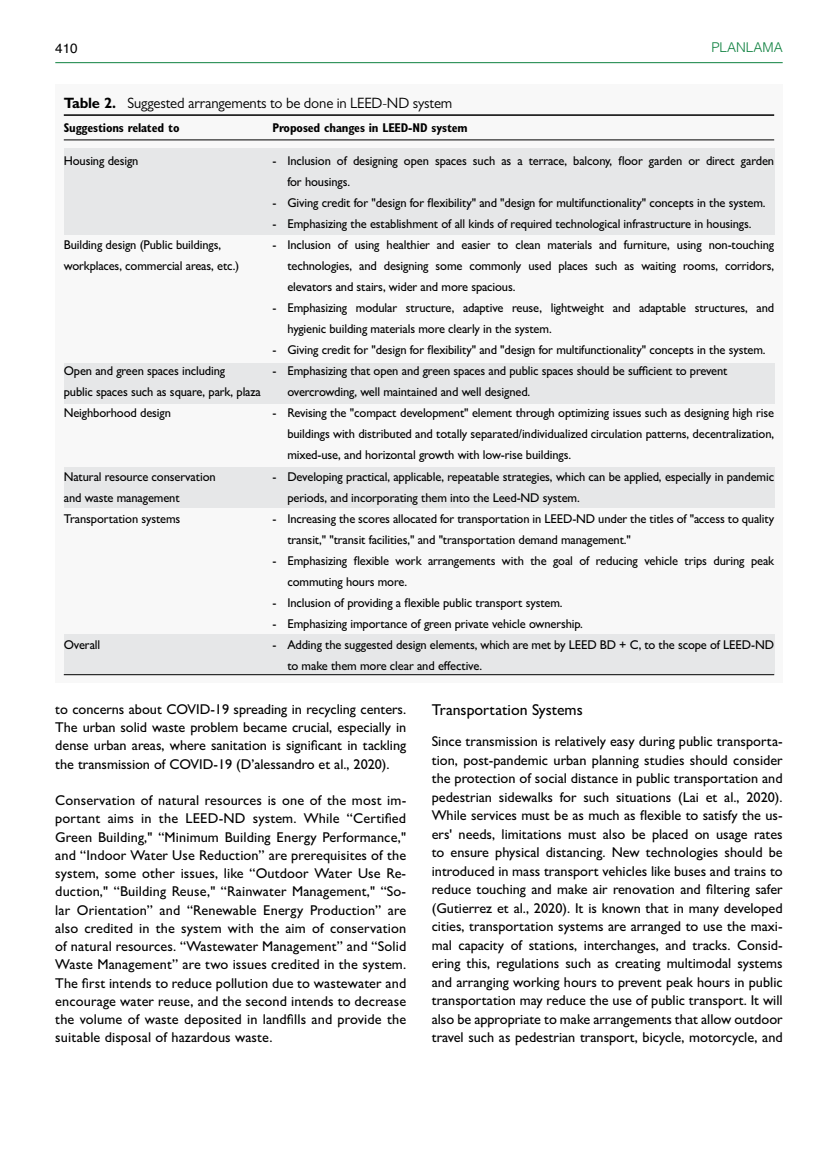
<style>
.page{position:relative;width:838px;height:1170px;background:#fff}
.page>*{position:absolute;margin:0;border:0;box-sizing:border-box;transform-origin:0 0}
.t1{font:500 15.75px "Gill Sans MT Pro";color:#000}
.t2{font:15px "Gill Sans MT Pro";letter-spacing:-.01em;color:#000}
.t3{font:500 14.25px/18.3px "Gill Sans MT Pro";color:#000;text-align:justify}
.t4{font:300 13.5px "Helvetica";color:#0f8140}
.t5{font:13.5px "Helvetica";color:#000}
.t6{font:500 12.75px/21px "Gill Sans MT Pro";letter-spacing:-.01em;color:#000}
.t7{font:700 condensed 12.75px "Gill Sans MT Pro";letter-spacing:-.01em;color:#000}
.s1{font-weight:700}
</style>
<div class="page">
<hr style="left:55px;top:62px;width:727px;height:1px;background:#0f8140">
<div style="left:55px;top:85px;width:727px;height:598px;background:#f8f8f8"></div>
<div style="left:64px;top:148px;width:710px;height:87px;background:#e6e7e8"></div>
<div style="left:64px;top:363px;width:710px;height:40px;background:#e6e7e8"></div>
<div style="left:64px;top:467px;width:710px;height:40px;background:#e6e7e8"></div>
<div style="left:64px;top:634px;width:710px;height:41px;background:#e6e7e8"></div>
<hr style="left:64px;top:114px;width:710px;height:2px;background:#000">
<hr style="left:64px;top:140px;width:710px;height:1px;background:#000">
<hr style="left:64px;top:674px;width:710px;height:1px;background:#000">
<p class="t5" style="left:55px;top:37px;width:24px">410</p>
<p class="t4" style="left:711px;top:36px;width:73px">PLANLAMA</p>
<p class="t2" style="left:64px;top:94px;width:390px"><span class="s1">Table 2.</span> Suggested arrangements to be done in LEED-ND system</p>
<p class="t7" style="left:64px;top:120px;width:117px">Suggestions related to</p>
<p class="t7" style="left:272px;top:120px;width:197px">Proposed changes in LEED-ND system</p>
<p class="t6" style="left:64px;top:150px;width:76px">Housing design</p>
<p class="t6" style="left:287px;top:150px;width:488px;text-indent:-15px">- Inclusion of designing open spaces such as a terrace, balcony, floor garden or direct garden for housings.</p>
<p class="t6" style="left:272px;top:192px;width:495px">- Giving credit for "design for flexibility" and "design for multifunctionality" concepts in the system.</p>
<p class="t6" style="left:272px;top:213px;width:480px">- Emphasizing the establishment of all kinds of required technological infrastructure in housings.</p>
<p class="t6" style="left:64px;top:234px;width:159px">Building design (Public buildings,</p>
<p class="t6" style="left:272px;top:234px;width:503px">- Inclusion of using healthier and easier to clean materials and furniture, using non-touching</p>
<p class="t6" style="left:64px;top:255px;width:177px">workplaces, commercial areas, etc.)</p>
<p class="t6" style="left:287px;top:255px;width:488px">technologies, and designing some commonly used places such as waiting rooms, corridors, elevators and stairs, wider and more spacious.</p>
<p class="t6" style="left:287px;top:297px;width:488px;text-indent:-15px">- Emphasizing modular structure, adaptive reuse, lightweight and adaptable structures, and hygienic building materials more clearly in the system.</p>
<p class="t6" style="left:272px;top:339px;width:495px">- Giving credit for "design for flexibility" and "design for multifunctionality" concepts in the system.</p>
<p class="t6" style="left:64px;top:360px;width:163px">Open and green spaces including</p>
<p class="t6" style="left:272px;top:360px;width:457px">- Emphasizing that open and green spaces and public spaces should be sufficient to prevent</p>
<p class="t6" style="left:64px;top:381px;width:199px">public spaces such as square, park, plaza</p>
<p class="t6" style="left:287px;top:381px;width:244px">overcrowding, well maintained and well designed.</p>
<p class="t6" style="left:64px;top:402px;width:109px">Neighborhood design</p>
<p class="t6" style="left:287px;top:402px;width:488px;text-align:justify;text-indent:-15px">- Revising the "compact development" element through optimizing issues such as designing high rise buildings with distributed and totally separated/individualized circulation patterns, decentralization, mixed-use, and horizontal growth with low-rise buildings.</p>
<p class="t6" style="left:64px;top:465px;width:153px">Natural resource conservation</p>
<p class="t6" style="left:272px;top:465px;width:503px">- Developing practical, applicable, repeatable strategies, which can be applied, especially in pandemic</p>
<p class="t6" style="left:64px;top:486px;width:117px">and waste management</p>
<p class="t6" style="left:287px;top:486px;width:294px">periods, and incorporating them into the Leed-ND system.</p>
<p class="t6" style="left:64px;top:507px;width:118px">Transportation systems</p>
<p class="t6" style="left:287px;top:507px;width:488px;text-indent:-15px">- Increasing the scores allocated for transportation in LEED-ND under the titles of "access to quality transit," "transit facilities," and "transportation demand management."</p>
<p class="t6" style="left:287px;top:549px;width:488px;text-indent:-15px">- Emphasizing flexible work arrangements with the goal of reducing vehicle trips during peak commuting hours more.</p>
<p class="t6" style="left:272px;top:591px;width:292px">- Inclusion of providing a flexible public transport system.</p>
<p class="t6" style="left:272px;top:612px;width:312px">- Emphasizing importance of green private vehicle ownership.</p>
<p class="t6" style="left:64px;top:633px;width:38px">Overall</p>
<p class="t6" style="left:287px;top:633px;width:488px;text-indent:-15px">- Adding the suggested design elements, which are met by LEED BD + C, to the scope of LEED-ND to make them more clear and effective.</p>
<p class="t3" style="left:55px;top:699px;width:352px">to concerns about COVID-19 spreading in recycling centers.<br>The urban solid waste problem became crucial, especially in dense urban areas, where sanitation is significant in tackling the transmission of COVID-19 (D’alessandro et al., 2020).</p>
<p class="t3" style="left:55px;top:791px;width:352px">Conservation of natural resources is one of the most im&shy;portant aims in the LEED-ND system. While “Certified Green Building," “Minimum Building Energy Performance," and “Indoor Water Use Reduction” are prerequisites of the system, some other issues, like “Outdoor Water Use Re&shy;duction," “Building Reuse," “Rainwater Management," “So&shy;lar Orientation” and “Renewable Energy Production” are also credited in the system with the aim of conservation of natural resources. “Wastewater Management” and “Solid Waste Management” are two issues credited in the system.<br>The first intends to reduce pollution due to wastewater and encourage water reuse, and the second intends to decrease the volume of waste deposited in landfills and provide the suitable disposal of hazardous waste.</p>
<p class="t1" style="left:432px;top:700px;width:152px">Transportation Systems</p>
<p class="t3" style="left:432px;top:732px;width:352px">Since transmission is relatively easy during public transporta&shy;tion, post-pandemic urban planning studies should consider the protection of social distance in public transportation and pedestrian sidewalks for such situations (Lai et al., 2020).<br>While services must be as much as flexible to satisfy the us&shy;ers' needs, limitations must also be placed on usage rates to ensure physical distancing. New technologies should be introduced in mass transport vehicles like buses and trains to reduce touching and make air renovation and filtering safer (Gutierrez et al., 2020). It is known that in many developed cities, transportation systems are arranged to use the maxi&shy;mal capacity of stations, interchanges, and tracks. Consid&shy;ering this, regulations such as creating multimodal systems and arranging working hours to prevent peak hours in public transportation may reduce the use of public transport. It will also be appropriate to make arrangements that allow outdoor travel such as pedestrian transport, bicycle, motorcycle, and</p>
</div>
